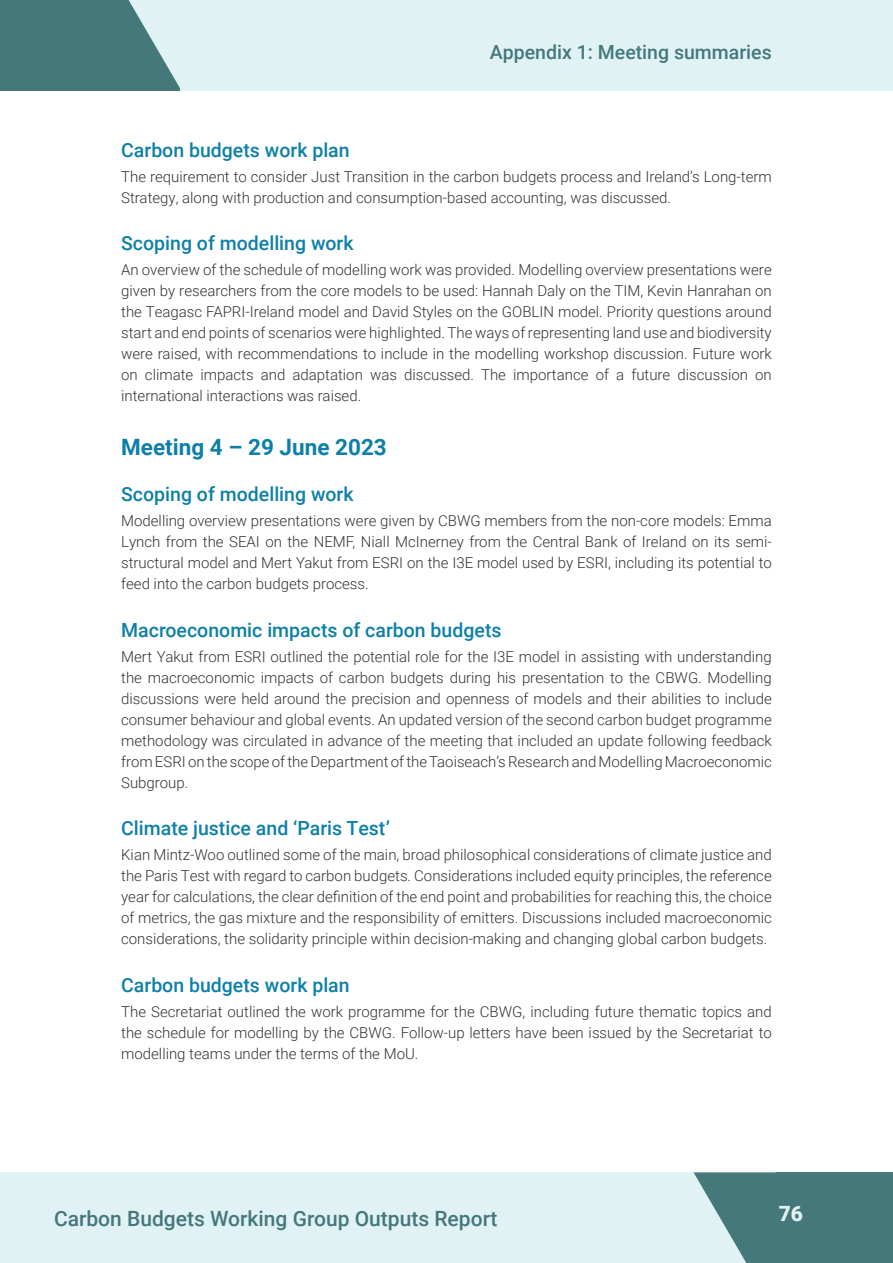
<style>
.page{position:relative;width:893px;height:1263px;background:#fff}
.page>*{position:absolute;margin:0;border:0;box-sizing:border-box;transform-origin:0 0}
.Heading_2_nonum{font:700 22.5px "Roboto";color:#0e80a8}
.t1{font:500 21px "Roboto";color:#45787a}
.t2{font:900 21px "Roboto";color:#e1f2f5}
.Heading_3_nonum{font:500 19.5px "Roboto";color:#0e80a8}
.t3{font:500 19.5px "Roboto";color:#45787a}
.t4{font:300 15px/21px "Roboto";color:#333;text-align:justify}
</style>
<div class="page">
<div style="left:0;top:1172px;width:893px;height:91px;background:#e1f2f5"></div>
<svg style="left:693px;top:1172px;width:83px;height:91px"></svg>
<div style="left:776px;top:1172px;width:117px;height:91px;background:#45787a"></div>
<div style="left:0;top:0;width:893px;height:91px;background:#45787a"></div>
<svg style="left:128px;top:0;width:52px;height:88px"></svg>
<div style="left:180px;top:0;width:713px;height:91px;background:#e1f2f5"></div>
<h3 class="t3" style="left:490px;top:39px;width:283px">Appendix 1: Meeting summaries</h3>
<p class="Heading_3_nonum" style="left:121px;top:136px;width:230px">Carbon budgets work plan</p>
<p class="t4" style="left:121px;top:165px;width:652px">The requirement to consider Just Transition in the carbon budgets process and Ireland’s Long-term<br>Strategy, along with production and consumption-based accounting, was discussed.</p>
<p class="Heading_3_nonum" style="left:121px;top:229px;width:234px">Scoping of modelling work</p>
<p class="t4" style="left:121px;top:259px;width:652px">An overview of the schedule of modelling work was provided. Modelling overview presentations were given by researchers from the core models to be used: Hannah Daly on the TIM, Kevin Hanrahan on the Teagasc FAPRI-Ireland model and David Styles on the GOBLIN model. Priority questions around start and end points of scenarios were highlighted. The ways of representing land use and biodiversity were raised, with recommendations to include in the modelling workshop discussion. Future work on climate impacts and adaptation was discussed. The importance of a future discussion on international interactions was raised.</p>
<p class="Heading_2_nonum" style="left:121px;top:431px;width:267px">Meeting 4 – 29 June 2023</p>
<p class="Heading_3_nonum" style="left:121px;top:480px;width:234px">Scoping of modelling work</p>
<p class="t4" style="left:121px;top:510px;width:652px">Modelling overview presentations were given by CBWG members from the non-core models: Emma Lynch from the SEAI on the NEMF, Niall McInerney from the Central Bank of Ireland on its semi&shy;structural model and Mert Yakut from ESRI on the I3E model used by ESRI, including its potential to feed into the carbon budgets process.</p>
<p class="Heading_3_nonum" style="left:121px;top:616px;width:382px">Macroeconomic impacts of carbon budgets</p>
<p class="t4" style="left:121px;top:645px;width:652px">Mert Yakut from ESRI outlined the potential role for the I3E model in assisting with understanding the macroeconomic impacts of carbon budgets during his presentation to the CBWG. Modelling discussions were held around the precision and openness of models and their abilities to include consumer behaviour and global events. An updated version of the second carbon budget programme methodology was circulated in advance of the meeting that included an update following feedback from ESRI on the scope of the Department of the Taoiseach’s Research and Modelling Macroeconomic Subgroup.</p>
<p class="Heading_3_nonum" style="left:121px;top:814px;width:270px">Climate justice and ‘Paris Test’</p>
<p class="t4" style="left:121px;top:844px;width:652px">Kian Mintz-Woo outlined some of the main, broad philosophical considerations of climate justice and the Paris Test with regard to carbon budgets. Considerations included equity principles, the reference year for calculations, the clear definition of the end point and probabilities for reaching this, the choice of metrics, the gas mixture and the responsibility of emitters. Discussions included macroeconomic considerations, the solidarity principle within decision-making and changing global carbon budgets.</p>
<p class="Heading_3_nonum" style="left:121px;top:971px;width:230px">Carbon budgets work plan</p>
<p class="t4" style="left:121px;top:1000px;width:652px">The Secretariat outlined the work programme for the CBWG, including future thematic topics and the schedule for modelling by the CBWG. Follow-up letters have been issued by the Secretariat to modelling teams under the terms of the MoU.</p>
<h2 class="t1" style="left:54px;top:1204px;width:445px">Carbon Budgets Working Group Outputs Report</h2>
<h2 class="t2" style="left:779px;top:1199px;width:26px">76</h2>
</div>
